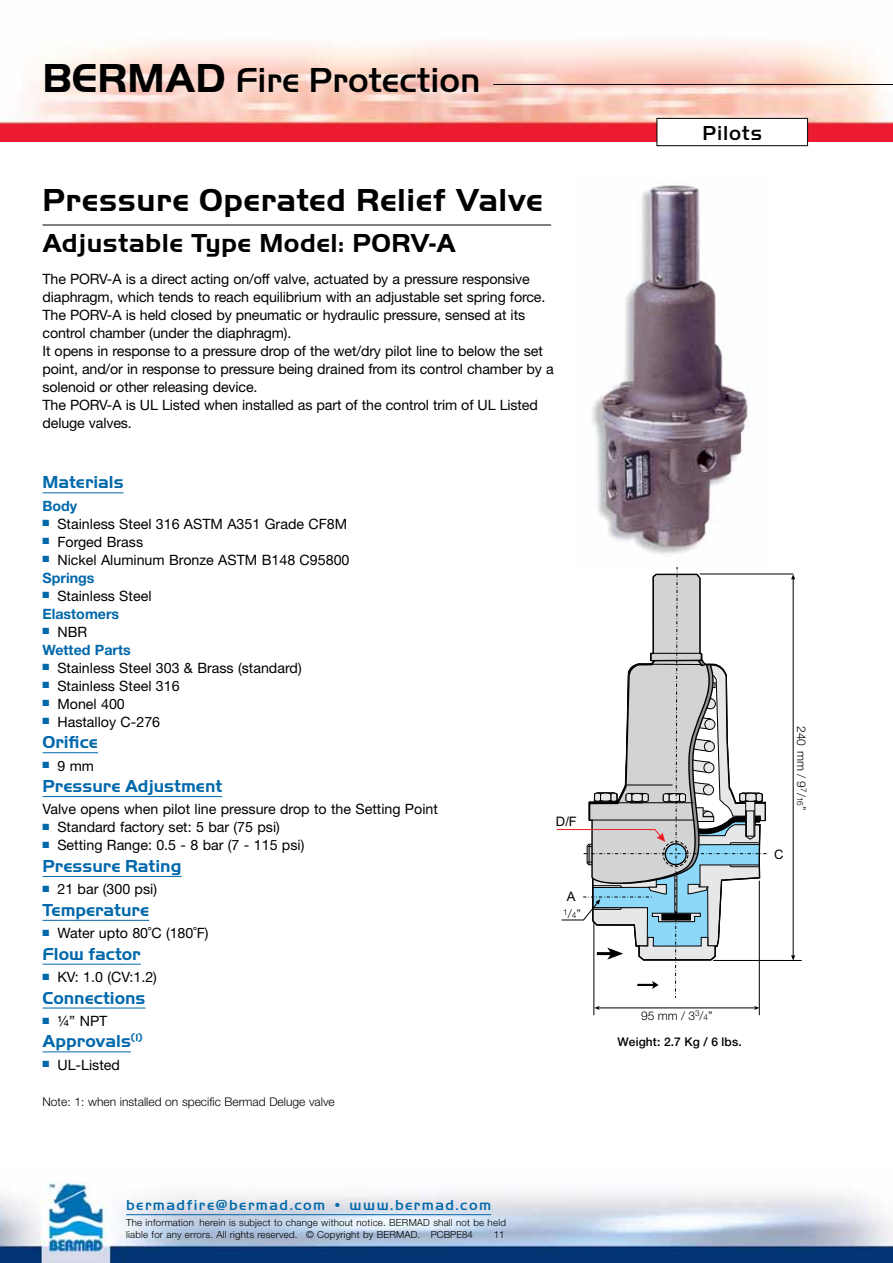
<style>
.page{position:relative;width:893px;height:1263px;background:#fff}
.page>*{position:absolute;margin:0;border:0;box-sizing:border-box;transform-origin:0 0}
.t1{font:500 36px "Handel Got D";color:#000}
.t2{font:700 33px "Handel Got D";letter-spacing:.015em;color:#000}
.t3{font:700 27px "Handel Got D";letter-spacing:.015em;color:#000}
.t4{font:500 21px "Handel Got D";letter-spacing:.04em;color:#000}
.t5{font:700 18px "Handel Got D";color:#0068ab}
.t6{font:500 15px "Handel Got D";letter-spacing:.1em;color:#0068ab}
.t7{font:14.25px/18px "Helvetica Neue";letter-spacing:-.01em;color:#000}
.t8{font:700 14.25px/18px "Helvetica Neue";color:#0068ab}
.t9{font:13.05px "Arial";color:#000}
.t10{font:300 12px "Helvetica Neue";color:#000}
.t11{font:500 12px "Helvetica Neue";letter-spacing:.01em;color:#000}
.t12{font:300 9.75px/11.7px "Helvetica Neue";letter-spacing:.02em;color:#000}
.t13{font:300 8.25px "Helvetica Neue";color:#000}
.s1{font-weight:700;font-size:42px}
.s2{font-weight:700;color:#0068ab}
.s3{font-weight:400;color:#000}
.s4{font-size:12px}
.s5{font-size:8.25px}
</style>
<div class="page">
<img style="left:0;top:42px;width:893px;height:100px">
<hr style="left:493px;top:84px;width:400px;height:1px;background:#000">
<img style="left:0;top:1182px;width:893px;height:81px">
<div style="left:657px;top:118px;width:150px;height:28px;background:#fff"></div>
<div style="left:657px;top:118px;width:151px;height:28px;border:1px solid #000"></div>
<hr style="left:713px;top:960px;width:89px;height:1px;background:#000">
<hr style="left:793px;top:579px;width:1px;height:377px;background:#000">
<svg style="left:791px;top:574px;width:4px;height:5px"></svg>
<svg style="left:791px;top:955px;width:4px;height:5px"></svg>
<hr style="left:700px;top:574px;width:93px;height:1px;background:#000">
<hr style="left:759px;top:881px;width:1px;height:134px;background:#000">
<hr style="left:594px;top:922px;width:1px;height:93px;background:#000">
<hr style="left:598px;top:1008px;width:157px;height:1px;background:#000">
<svg style="left:594px;top:1006px;width:6px;height:4px"></svg>
<svg style="left:754px;top:1006px;width:5px;height:4px"></svg>
<svg style="left:556px;top:573px;width:210px;height:387px"></svg>
<img style="left:592px;top:185px;width:158px;height:369px">
<hr style="left:43px;top:225px;width:508px;height:1px;background:#000">
<hr style="left:126px;top:1214px;width:365px;height:1px;background:#0068ab">
<hr style="left:43px;top:492px;width:81px;height:1px;background:#0068ab">
<hr style="left:43px;top:752px;width:55px;height:1px;background:#0068ab">
<hr style="left:43px;top:796px;width:179px;height:1px;background:#0068ab">
<hr style="left:43px;top:876px;width:138px;height:1px;background:#0068ab">
<hr style="left:43px;top:920px;width:106px;height:1px;background:#0068ab">
<hr style="left:43px;top:964px;width:98px;height:1px;background:#0068ab">
<hr style="left:43px;top:1008px;width:103px;height:1px;background:#0068ab">
<hr style="left:43px;top:1051px;width:88px;height:1px;background:#0068ab">
<h1 class="t1" style="left:43px;top:58px;width:440px"><span class="s1">BERMAD</span> Fire Protection</h1>
<h2 class="t2" style="left:43px;top:186px;width:502px">Pressure Operated Relief Valve</h2>
<h3 class="t3" style="left:43px;top:231px;width:415px">Adjustable Type Model: PORV-A</h3>
<p class="t7" style="left:43px;top:271px;width:513px">The PORV-A is a direct acting on/off valve, actuated by a pressure responsive diaphragm, which tends to reach equilibrium with an adjustable set spring force.<br>The PORV-A is held closed by pneumatic or hydraulic pressure, sensed at its control chamber (under the diaphragm).<br>It opens in response to a pressure drop of the wet/dry pilot line to below the set point, and/or in response to pressure being drained from its control chamber by a solenoid or other releasing device.<br>The PORV-A is UL Listed when installed as part of the control trim of UL Listed deluge valves.</p>
<p class="t5" style="left:43px;top:475px;width:83px">Materials</p>
<p class="t8" style="left:43px;top:498px;width:36px">Body</p>
<p class="t7" style="left:43px;top:516px;width:306px"><sup>■</sup> Stainless Steel 316 ASTM A351 Grade CF8M</p>
<p class="t7" style="left:43px;top:534px;width:102px"><sup>■</sup> Forged Brass</p>
<p class="t7" style="left:43px;top:552px;width:308px"><sup>■</sup> Nickel Aluminum Bronze ASTM B148 C95800<br><span class="s2">Springs</span></p>
<p class="t7" style="left:43px;top:588px;width:110px"><sup>■</sup> Stainless Steel<br><span class="s2">Elastomers</span></p>
<p class="t8" style="left:43px;top:624px;width:90px">■ <span class="s3">NBR<br></span>Wetted Parts</p>
<p class="t7" style="left:43px;top:660px;width:261px"><sup>■</sup> Stainless Steel 303 &amp; Brass (standard)</p>
<p class="t7" style="left:43px;top:678px;width:139px"><sup>■</sup> Stainless Steel 316</p>
<p class="t7" style="left:43px;top:696px;width:84px"><sup>■</sup> Monel 400</p>
<p class="t7" style="left:43px;top:714px;width:119px"><sup>■</sup> Hastalloy C-276</p>
<p class="t5" style="left:43px;top:734px;width:57px">Orifice</p>
<p class="t7" style="left:43px;top:757px;width:53px"><sup>■</sup> 9 mm</p>
<p class="t5" style="left:43px;top:778px;width:181px">Pressure Adjustment</p>
<p class="t7" style="left:43px;top:801px;width:397px">Valve opens when pilot line pressure drop to the Setting Point</p>
<p class="t7" style="left:43px;top:819px;width:239px"><sup>■</sup> Standard factory set: 5 bar (75 psi)</p>
<p class="t7" style="left:43px;top:837px;width:263px"><sup>■</sup> Setting Range: 0.5 - 8 bar (7 - 115 psi)</p>
<p class="t5" style="left:43px;top:858px;width:140px">Pressure Rating</p>
<p class="t7" style="left:43px;top:881px;width:116px"><sup>■</sup> 21 bar (300 psi)</p>
<p class="t5" style="left:43px;top:902px;width:108px">Temperature</p>
<p class="t7" style="left:43px;top:925px;width:168px"><sup>■</sup> Water upto 80˚C (180˚F)</p>
<p class="t5" style="left:43px;top:946px;width:100px">Flow factor</p>
<p class="t7" style="left:43px;top:969px;width:116px"><sup>■</sup> KV: 1.0 (CV:1.2)</p>
<p class="t5" style="left:43px;top:990px;width:105px">Connections</p>
<p class="t7" style="left:43px;top:1013px;width:66px"><sup>■</sup> ¼” NPT</p>
<p class="t5" style="left:43px;top:1034px;width:102px">Approvals<sup>(1)</sup></p>
<p class="t7" style="left:43px;top:1056px;width:79px"><sup>■</sup> UL-Listed</p>
<p class="t10" style="left:43px;top:1097px;width:294px">Note: 1: when installed on specific Bermad Deluge valve</p>
<p class="t6" style="left:126px;top:1197px;width:367px">bermadfire@bermad.com • www.bermad.com</p>
<p class="t12" style="left:126px;top:1218px;width:381px">The information herein is subject to change without notice. BERMAD shall not be held liable for any errors. All rights reserved. © Copyright by BERMAD. PCBPE84</p>
<p class="t12" style="left:494px;top:1229px;width:12px">11</p>
<p class="t9" style="left:556px;top:814px;width:23px">D/F</p>
<p class="t9" style="left:567px;top:889px;width:10px">A</p>
<p class="t13" style="left:563px;top:909px;width:19px">1<span class="s4">/</span>4<span class="s4">”</span></p>
<h3 class="t4" style="left:702px;top:121px;width:61px">Pilots</h3>
<p class="t10" style="left:808px;top:726px;width:86px;rotate:90deg">240 mm / 9<sup>7</sup>/<span class="s5">16</span>”</p>
<p class="t9" style="left:774px;top:847px;width:11px">C</p>
<p class="t10" style="left:641px;top:1008px;width:73px">95 mm / 3<sup>3</sup>/<span class="s5">4</span>”</p>
<p class="t11" style="left:617px;top:1037px;width:126px">Weight: 2.7 Kg / 6 lbs.</p>
</div>
